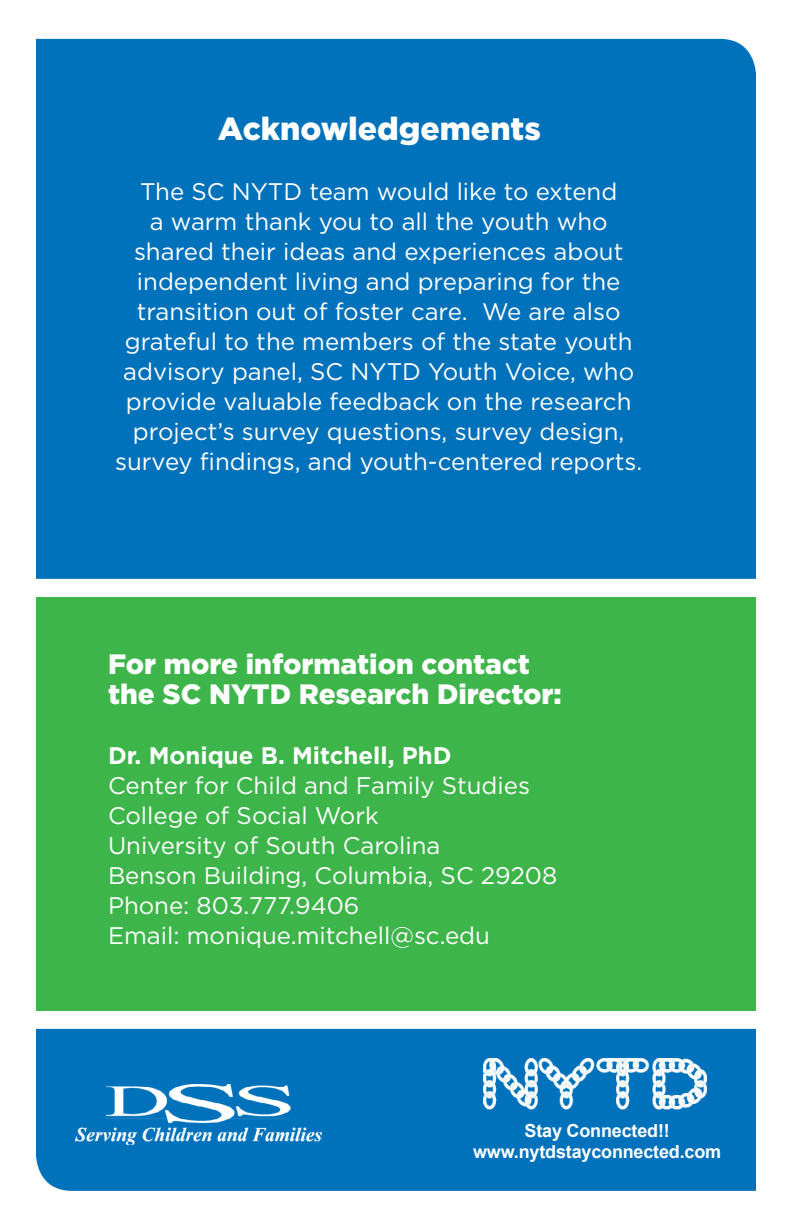
<style>
.page{position:relative;width:792px;height:1224px;background:#fff}
.page>*{position:absolute;margin:0;border:0;box-sizing:border-box;transform-origin:0 0}
.t1{font:900 32px "Gotham";color:#fff}
.Headline_1{font:900 28px/30px "Gotham";color:#fff}
.Headline_1-2{font:24px/30px "Gotham";color:#fff;text-align:center}
.t2{font:700 18px "Arial";letter-spacing:-.01em;color:#fff}
.s1{font-weight:700}
</style>
<div class="page">
<div style="left:36px;top:39px;width:720px;height:540px;background:#0072bb"></div>
<div style="left:36px;top:597px;width:720px;height:414px;background:#3eb54a"></div>
<div style="left:36px;top:1029px;width:720px;height:162px;background:#0072bb"></div>
<img style="left:484px;top:1059px;width:223px;height:57px">
<img style="left:76px;top:1085px;width:246px;height:59px">
<p class="t1" style="left:218px;top:106px;width:324px">Acknowledgements</p>
<p class="Headline_1-2" style="left:115px;top:176px;width:529px">The SC NYTD team would like to extend<br>a warm thank you to all the youth who shared their ideas and experiences about independent living and preparing for the transition out of foster care. We are also grateful to the members of the state youth advisory panel, SC NYTD Youth Voice, who provide valuable feedback on the research project’s survey questions, survey design, survey findings, and youth-centered reports.</p>
<p class="Headline_1" style="left:108px;top:649px;width:455px">For more information contact the SC NYTD Research Director:</p>
<p class="Headline_1-2" style="left:108px;top:740px;width:451px;text-align:left"><span class="s1">Dr. Monique B. Mitchell, PhD<br></span>Center for Child and Family Studies<br>College of Social Work<br>University of South Carolina<br>Benson Building, Columbia, SC 29208<br>Phone: 803.777.9406<br>Email: monique.mitchell@sc.edu</p>
<p class="t2" style="left:525px;top:1118px;width:147px">Stay Connected!!</p>
<p class="t2" style="left:473px;top:1140px;width:250px">www.nytdstayconnected.com</p>
</div>
